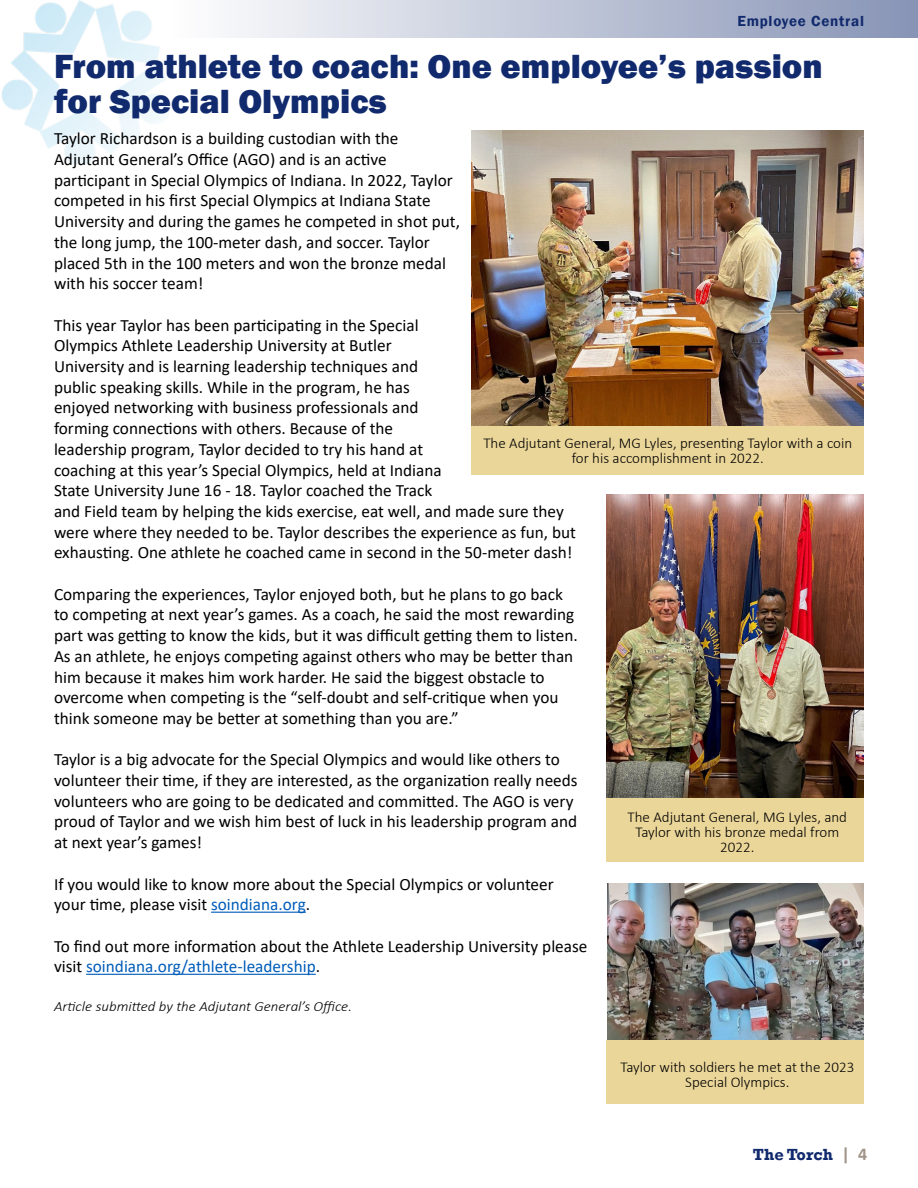
<style>
.page{position:relative;width:918px;height:1188px;background:#fff}
.page>*{position:absolute;margin:0;border:0;box-sizing:border-box;transform-origin:0 0}
.t1{font:800 34.5px/34.5px "Franklin Gothic";color:#112a6d}
.t2{font:17.25px/20.7px "Calibri";color:#000}
.t3{font:700 16.5px "Rockwell";color:#112a6d}
.t4{font:300 15px/15px "Calibri";color:#000;text-align:center}
.t5{font:600 15px "Franklin Gothic";letter-spacing:.05em;color:#112a6d}
.t6{font:italic 300 14.1px "Calibri";color:#000;scale:1.06 1}
.s1{color:#005cb9}
.s2{font-family:"Calibri";font-size:18px;color:#a2958a}
</style>
<div class="page">
<img style="left:2px;top:0;width:167px;height:164px">
<div style="left:171px;top:0;width:747px;height:37px;background:linear-gradient(to right,#fefefe,#8794b5)"></div>
<div style="left:472px;top:424px;width:392px;height:51px;background:#ebd699"></div>
<img style="left:472px;top:131px;width:392px;height:294px">
<img style="left:606px;top:494px;width:258px;height:303px">
<img style="left:607px;top:884px;width:257px;height:156px">
<hr style="left:211px;top:912px;width:95px;height:1px;background:#005cb9">
<hr style="left:86px;top:974px;width:230px;height:1px;background:#005cb9">
<div style="left:606px;top:798px;width:258px;height:64px;background:#ebd699"></div>
<div style="left:606px;top:1040px;width:258px;height:64px;background:#ebd699"></div>
<p class="t5" style="left:737px;top:11px;width:128px">Employee Central</p>
<h1 class="t1" style="left:54px;top:49px;width:770px">From athlete to coach: One employee’s passion for Special Olympics</h1>
<p class="t2" style="left:54px;top:128px;width:408px">Taylor Richardson is a building custodian with the Adjutant General’s Office (AGO) and is an active participant in Special Olympics of Indiana. In 2022, Taylor competed in his first Special Olympics at Indiana State University and during the games he competed in shot put, the long jump, the 100-meter dash, and soccer. Taylor placed 5th in the 100 meters and won the bronze medal with his soccer team!</p>
<p class="t2" style="left:54px;top:314px;width:523px">This year Taylor has been participating in the Special<br>Olympics Athlete Leadership University at Butler<br>University and is learning leadership techniques and<br>public speaking skills. While in the program, he has<br>enjoyed networking with business professionals and<br>forming connections with others. Because of the<br>leadership program, Taylor decided to try his hand at<br>coaching at this year’s Special Olympics, held at Indiana<br>State University June 16 - 18. Taylor coached the Track<br>and Field team by helping the kids exercise, eat well, and made sure they were where they needed to be. Taylor describes the experience as fun, but exhausting. One athlete he coached came in second in the 50-meter dash!</p>
<p class="t2" style="left:54px;top:583px;width:525px">Comparing the experiences, Taylor enjoyed both, but he plans to go back to competing at next year’s games. As a coach, he said the most rewarding part was getting to know the kids, but it was difficult getting them to listen.<br>As an athlete, he enjoys competing against others who may be better than him because it makes him work harder. He said the biggest obstacle to overcome when competing is the “self-doubt and self-critique when you think someone may be better at something than you are.”</p>
<p class="t2" style="left:54px;top:749px;width:525px">Taylor is a big advocate for the Special Olympics and would like others to volunteer their time, if they are interested, as the organization really needs volunteers who are going to be dedicated and committed. The AGO is very proud of Taylor and we wish him best of luck in his leadership program and at next year’s games!</p>
<p class="t2" style="left:54px;top:873px;width:501px">If you would like to know more about the Special Olympics or volunteer your time, please visit <span class="s1">soindiana.org</span>.</p>
<p class="t2" style="left:54px;top:935px;width:535px">To find out more information about the Athlete Leadership University please visit <span class="s1">soindiana.org/athlete-leadership</span>.</p>
<p class="t6" style="left:54px;top:998px;width:283px">Article submitted by the Adjutant General’s Office.</p>
<p class="t4" style="left:483px;top:435px;width:370px">The Adjutant General, MG Lyles, presenting Taylor with a coin for his accomplishment in 2022.</p>
<p class="t4" style="left:628px;top:809px;width:221px">The Adjutant General, MG Lyles, and<br>Taylor with his bronze medal from<br>2022.</p>
<p class="t4" style="left:620px;top:1059px;width:235px">Taylor with soldiers he met at the 2023<br>Special Olympics.</p>
<p class="t3" style="left:753px;top:1144px;width:116px">The Torch <span class="s2">| 4</span></p>
</div>
